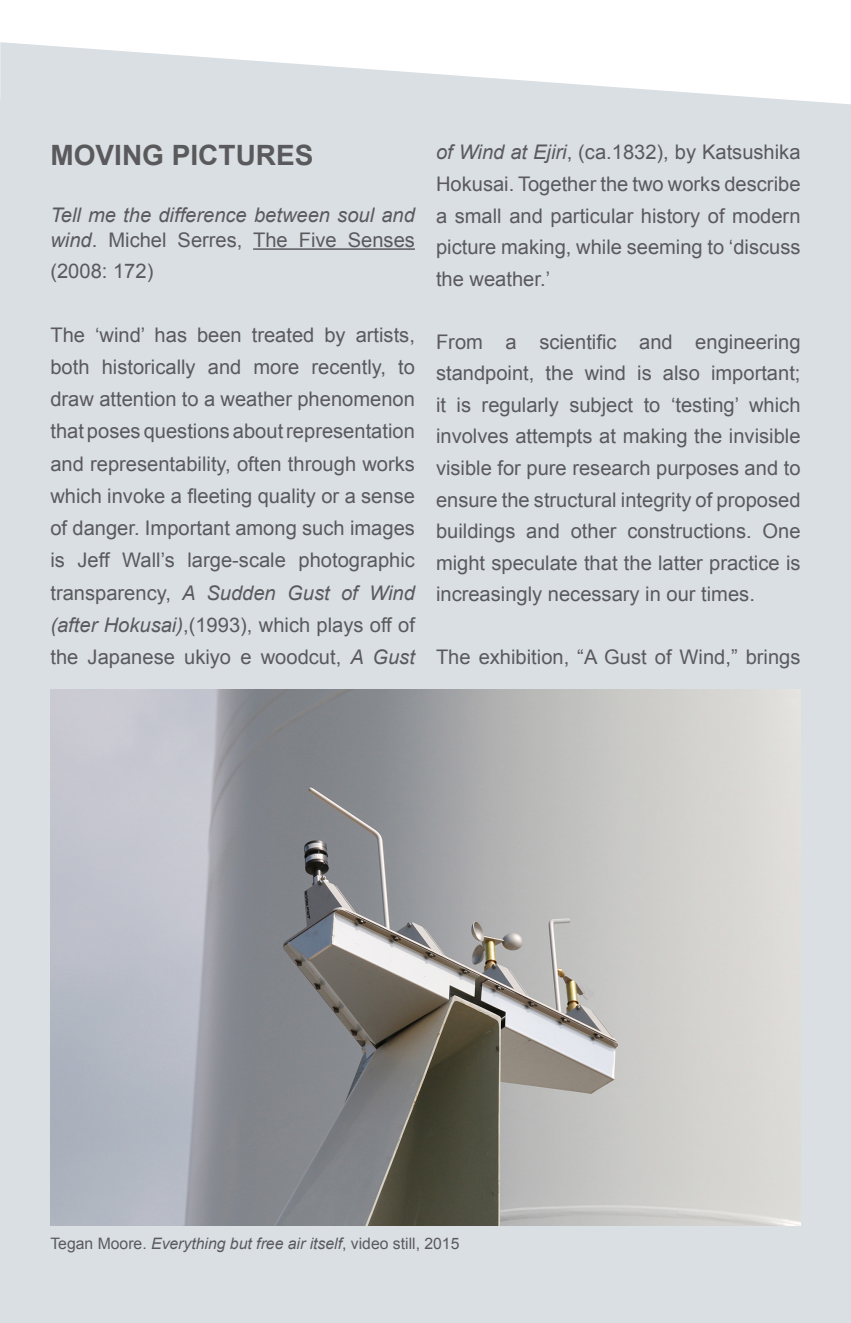
<style>
.page{position:relative;width:851px;height:1323px;background:#fff}
.page>*{position:absolute;margin:0;border:0;box-sizing:border-box;transform-origin:0 0}
.t1{font:700 28px "Arial";color:#5a5a5d}
.t2{font:20.12px/31.5px "Arial";color:#5a5a5d;text-align:justify}
.t3{font:italic 20.12px/25.2px "Arial";color:#5a5a5d}
.t4{font:15.75px "Arial";color:#5a5a5d}
.s1{font-style:normal}
.s2{font-style:italic}
</style>
<div class="page">
<div style="left:0;top:0;width:850px;height:1323px;background:#dadfe4"></div>
<div style="left:0;top:0;width:850px;height:10px;background:#fff"></div>
<img style="left:50px;top:689px;width:750px;height:536px">
<hr style="left:253px;top:248px;width:162px;height:2px;background:#5a5a5d">
<svg style="left:2px;top:10px;width:848px;height:94px"></svg>
<svg style="left:0;top:10px;width:2px;height:33px"></svg>
<p class="t1" style="left:50px;top:137px;width:264px">MOVING PICTURES</p>
<p class="t3" style="left:50px;top:202px;width:366px">Tell me the difference between soul and wind<span class="s1">. Michel Serres, The Five Senses</span></p>
<p class="t2" style="left:50px;top:256px;width:104px">(2008: 172)</p>
<p class="t2" style="left:50px;top:319px;width:366px;line-height:32.2px">The ‘wind’ has been treated by artists, both historically and more recently, to draw attention to a weather phenomenon that poses questions about representation and representability, often through works which invoke a fleeting quality or a sense of danger. Important among such images is Jeff Wall’s large-scale photographic transparency, <span class="s2">A Sudden Gust of Wind (after Hokusai)</span>,(1993), which plays off of the Japanese ukiyo e woodcut, <span class="s2">A Gust</span></p>
<p class="t2" style="left:436px;top:137px;width:366px"><span class="s2">of Wind at Ejiri</span>, (ca.1832), by Katsushika Hokusai. Together the two works describe a small and particular history of modern picture making, while seeming to ‘discuss the weather.’</p>
<p class="t2" style="left:436px;top:326px;width:366px">From a scientific and engineering standpoint, the wind is also important; it is regularly subject to ‘testing’ which involves attempts at making the invisible visible for pure research purposes and to ensure the structural integrity of proposed buildings and other constructions. One might speculate that the latter practice is increasingly necessary in our times.</p>
<p class="t2" style="left:436px;top:642px;width:366px">The exhibition, “A Gust of Wind,” brings</p>
<p class="t4" style="left:50px;top:1233px;width:410px">Tegan Moore. <span class="s2">Everything but free air itself</span>, video still, 2015</p>
</div>
